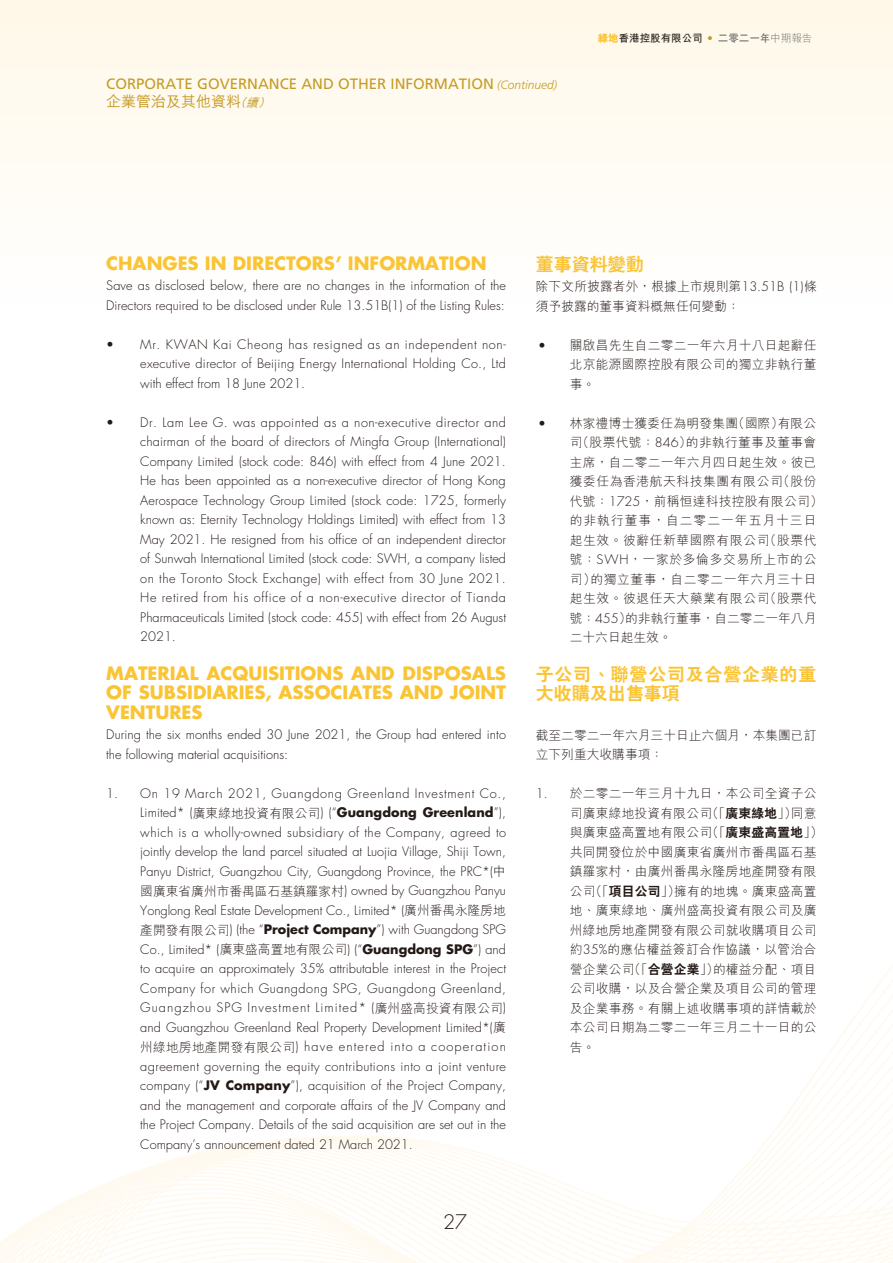
<style>
.page{position:relative;width:893px;height:1263px;background:#fff}
.page>*{position:absolute;margin:0;border:0;box-sizing:border-box;transform-origin:0 0}
.t1{font:300 19.5px "Futura Std";color:#231916}
.t2{font:700 18px/19.5px "Futura Std";color:#fac434;text-align:justify}
.t3{font:800 18px/19.5px "C Hei 2 HK";letter-spacing:.04em;color:#fac434}
.t4{font:800 18px "C Hei 2 HK";letter-spacing:.02em;color:#fac434}
.t5{font:15px "Frutiger LT Std";color:#c59b27}
.t6{font:500 15px "M Hei HK";color:#c59b27}
.t7{font:300 12.75px/19.5px "Futura Std";color:#231916;text-align:justify}
.t8{font:300 12.75px/19.5px "M Hei HK";letter-spacing:.02em;color:#231916;text-align:justify}
.t9{font:300 12.75px/19.5px "M Hei HK";letter-spacing:.045em;color:#231916}
.t10{font:300 12.75px/19.5px "M Hei HK";color:#231916}
.t11{font:700 10.5px "M Hei HK";color:#231916}
.s1{font-weight:300;font-style:italic;font-size:12px}
.s2{font-style:italic;font-size:12px}
.s3{font-weight:800;color:#fac434}
.s4{font-family:"Futura Std";font-weight:300;color:#c59b27}
.s5{font-family:"C Hei 2 HK";color:#727272}
.s6{font-weight:300;color:#727272}
.s7{font-family:"M Hei HK"}
.s8{font-weight:700}
.s9{font-family:"Futura Std"}
.s10{font-family:"C Hei 2 HK";font-weight:800}
</style>
<div class="page">
<svg style="left:0;top:965px;width:893px;height:298px"></svg>
<div style="left:0;top:0;width:893px;height:303px;background:#fffbf3"></div>
<p class="t5" style="left:106px;top:75px;width:452px">CORPORATE GOVERNANCE AND OTHER INFORMATION <span class="s1">(Continued)</span></p>
<p class="t6" style="left:106px;top:90px;width:169px">企業管治及其他資料<span class="s2">（續）</span></p>
<p class="t11" style="left:598px;top:31px;width:216px"><span class="s3">綠地</span>香港控股有限公司 <span class="s4">•</span> <span class="s5">二零二一年</span><span class="s6">中期報告</span></p>
<h2 class="t2" style="left:106px;top:253px;width:382px">CHANGES IN DIRECTORS’ INFORMATION</h2>
<p class="t7" style="left:106px;top:276px;width:401px">Save as disclosed below, there are no changes in the information of the<br>Directors required to be disclosed under Rule 13.51B(1) of the Listing Rules:</p>
<p class="t7" style="left:140px;top:335px;width:367px;text-indent:-34px">• Mr. KWAN Kai Cheong has resigned as an independent non&shy;executive director of Beijing Energy International Holding Co., Ltd with effect from 18 June 2021.</p>
<p class="t7" style="left:140px;top:413px;width:367px;text-indent:-34px">• Dr. Lam Lee G. was appointed as a non-executive director and chairman of the board of directors of Mingfa Group (International)<br>Company Limited (stock code: 846) with effect from 4 June 2021.<br>He has been appointed as a non-executive director of Hong Kong Aerospace Technology Group Limited (stock code: 1725, formerly known as: Eternity Technology Holdings Limited) with effect from 13<br>May 2021. He resigned from his office of an independent director of Sunwah International Limited (stock code: SWH, a company listed on the Toronto Stock Exchange) with effect from 30 June 2021.<br>He retired from his office of a non-executive director of Tianda Pharmaceuticals Limited (stock code: 455) with effect from 26 August 2021.</p>
<h2 class="t2" style="left:106px;top:663px;width:401px">MATERIAL ACQUISITIONS AND DISPOSALS OF SUBSIDIARIES, ASSOCIATES AND JOINT VENTURES</h2>
<p class="t7" style="left:106px;top:725px;width:401px">During the six months ended 30 June 2021, the Group had entered into the following material acquisitions:</p>
<p class="t7" style="left:140px;top:783px;width:367px;text-indent:-34px">1. On 19 March 2021, Guangdong Greenland Investment Co., Limited* (<span class="s7">廣東綠地投資有限公司</span>) (“<span class="s8">Guangdong Greenland</span>”), which is a wholly-owned subsidiary of the Company, agreed to jointly develop the land parcel situated at Luojia Village, Shiji Town, Panyu District, Guangzhou City, Guangdong Province, the PRC*(<span class="s7">中國廣東省廣州市番禺區石基鎮羅家村</span>) owned by Guangzhou Panyu Yonglong Real Estate Development Co., Limited* (<span class="s7">廣州番禺永隆房地產開發有限公司</span>) (the “<span class="s8">Project Company</span>”) with Guangdong SPG Co., Limited* (<span class="s7">廣東盛高置地有限公司</span>) (“<span class="s8">Guangdong SPG</span>”) and to acquire an approximately 35% attributable interest in the Project Company for which Guangdong SPG, Guangdong Greenland, Guangzhou SPG Investment Limited* (<span class="s7">廣州盛高投資有限公司</span>) and Guangzhou Greenland Real Property Development Limited*(<span class="s7">廣州綠地房地產開發有限公司</span>) have entered into a cooperation agreement governing the equity contributions into a joint venture company (“<span class="s8">JV Company</span>”), acquisition of the Project Company, and the management and corporate affairs of the JV Company and the Project Company. Details of the said acquisition are set out in the Company’s announcement dated 21 March 2021.</p>
<h1 class="t1" style="left:443px;top:1210px;width:25px">27</h1>
<h2 class="t4" style="left:536px;top:252px;width:109px">董事資料變動</h2>
<p class="t10" style="left:536px;top:276px;width:282px">除下文所披露者外，根據上市規則第<span class="s9">13.51B (1)</span>條須予披露的董事資料概無任何變動：</p>
<p class="t8" style="left:570px;top:335px;width:248px;text-indent:-32px"><span class="s9">•</span> 關啟昌先生自二零二一年六月十八日起辭任北京能源國際控股有限公司的獨立非執行董事。</p>
<p class="t9" style="left:570px;top:413px;width:255px;text-indent:-32px"><span class="s9">•</span> 林家禮博士獲委任為明發集團（國際）有限公司（股票代號：<span class="s9">846</span>）的非執行董事及董事會主席，自二零二一年六月四日起生效。彼已獲委任為香港航天科技集團有限公司（股份代號：<span class="s9">1725</span>，前稱恒達科技控股有限公司）的非執行董事，自二零二一年五月十三日起生效。彼辭任新華國際有限公司（股票代號：<span class="s9">SWH</span>，一家於多倫多交易所上市的公司）的獨立董事，自二零二一年六月三十日起生效。彼退任天大藥業有限公司（股票代號：<span class="s9">455</span>）的非執行董事，自二零二一年八月二十六日起生效。</p>
<h2 class="t3" style="left:536px;top:664px;width:282px">子公司、聯營公司及合營企業的重大收購及出售事項</h2>
<p class="t10" style="left:536px;top:725px;width:282px">截至二零二一年六月三十日止六個月，本集團已訂立下列重大收購事項：</p>
<p class="t8" style="left:570px;top:783px;width:254px;text-align:left;text-indent:-34px"><span class="s9">1.</span> 於二零二一年三月十九日，本公司全資子公司廣東綠地投資有限公司（「<span class="s10">廣東綠地</span>」）同意與廣東盛高置地有限公司（「<span class="s10">廣東盛高置地</span>」）共同開發位於中國廣東省廣州市番禺區石基鎮羅家村，由廣州番禺永隆房地產開發有限公司（「<span class="s10">項目公司</span>」）擁有的地塊。廣東盛高置地、廣東綠地、廣州盛高投資有限公司及廣州綠地房地產開發有限公司就收購項目公司約<span class="s9">35%</span>的應佔權益簽訂合作協議，以管治合營企業公司（「<span class="s10">合營企業</span>」）的權益分配、項目公司收購，以及合營企業及項目公司的管理及企業事務。有關上述收購事項的詳情載於本公司日期為二零二一年三月二十一日的公告。</p>
</div>
